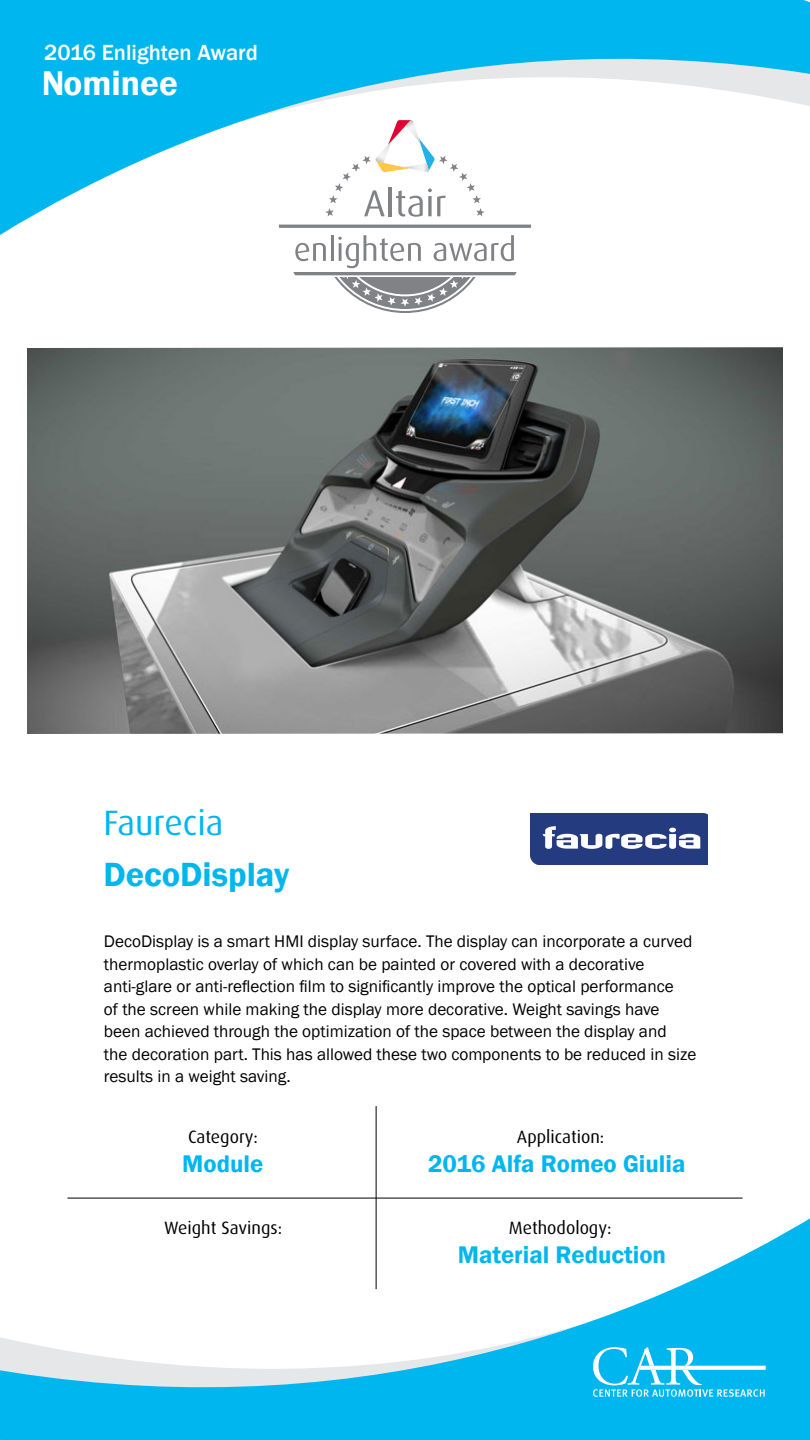
<style>
.page{position:relative;width:810px;height:1440px;background:#fff}
.page>*{position:absolute;margin:0;border:0;box-sizing:border-box;transform-origin:0 0}
.t1{font:35.25px "Dax";color:#00b6ef}
.t2{font:600 35.25px "Franklin Gothic";color:#fff}
.t3{font:600 34.5px "Franklin Gothic";color:#00b6ef}
.t4{font:600 24.75px "Franklin Gothic";color:#00b6ef}
.t5{font:500 22.5px "Franklin Gothic";color:#fff}
.t6{font:17.85px "Dax";color:#000}
.t7{font:17.25px/22.5px "Franklin Gothic";color:#000}
</style>
<div class="page">
<svg style="left:0;top:1106px;width:810px;height:334px"></svg>
<svg style="left:0;top:0;width:810px;height:235px;fill:#00b6ef"></svg>
<img style="left:27px;top:347px;width:756px;height:387px">
<svg style="left:593px;top:1347px;width:173px;height:50px"></svg>
<svg style="left:279px;top:120px;width:252px;height:193px"></svg>
<img style="left:530px;top:814px;width:178px;height:50px">
<hr style="left:68px;top:1198px;width:674px;height:1px;background:#000">
<hr style="left:376px;top:1106px;width:1px;height:183px;background:#000">
<p class="t5" style="left:44px;top:38px;width:215px">2016 Enlighten Award</p>
<p class="t2" style="left:42px;top:61px;width:138px">Nominee</p>
<p class="t1" style="left:103px;top:804px;width:122px">Faurecia</p>
<p class="t3" style="left:103px;top:853px;width:188px">DecoDisplay</p>
<p class="t7" style="left:104px;top:931px;width:594px">DecoDisplay is a smart HMI display surface. The display can incorporate a curved thermoplastic overlay of which can be painted or covered with a decorative anti-glare or anti-reflection film to significantly improve the optical performance<br>of the screen while making the display more decorative. Weight savings have been achieved through the optimization of the space between the display and<br>the decoration part. This has allowed these two components to be reduced in size results in a weight saving.</p>
<p class="t6" style="left:188px;top:1127px;width:71px">Category:</p>
<p class="t4" style="left:182px;top:1149px;width:83px">Module</p>
<p class="t6" style="left:164px;top:1218px;width:120px">Weight Savings:</p>
<p class="t6" style="left:517px;top:1127px;width:89px">Application:</p>
<p class="t4" style="left:428px;top:1149px;width:259px">2016 Alfa Romeo Giulia</p>
<p class="t6" style="left:509px;top:1218px;width:104px">Methodology:</p>
<p class="t4" style="left:458px;top:1239px;width:210px">Material Reduction</p>
</div>
